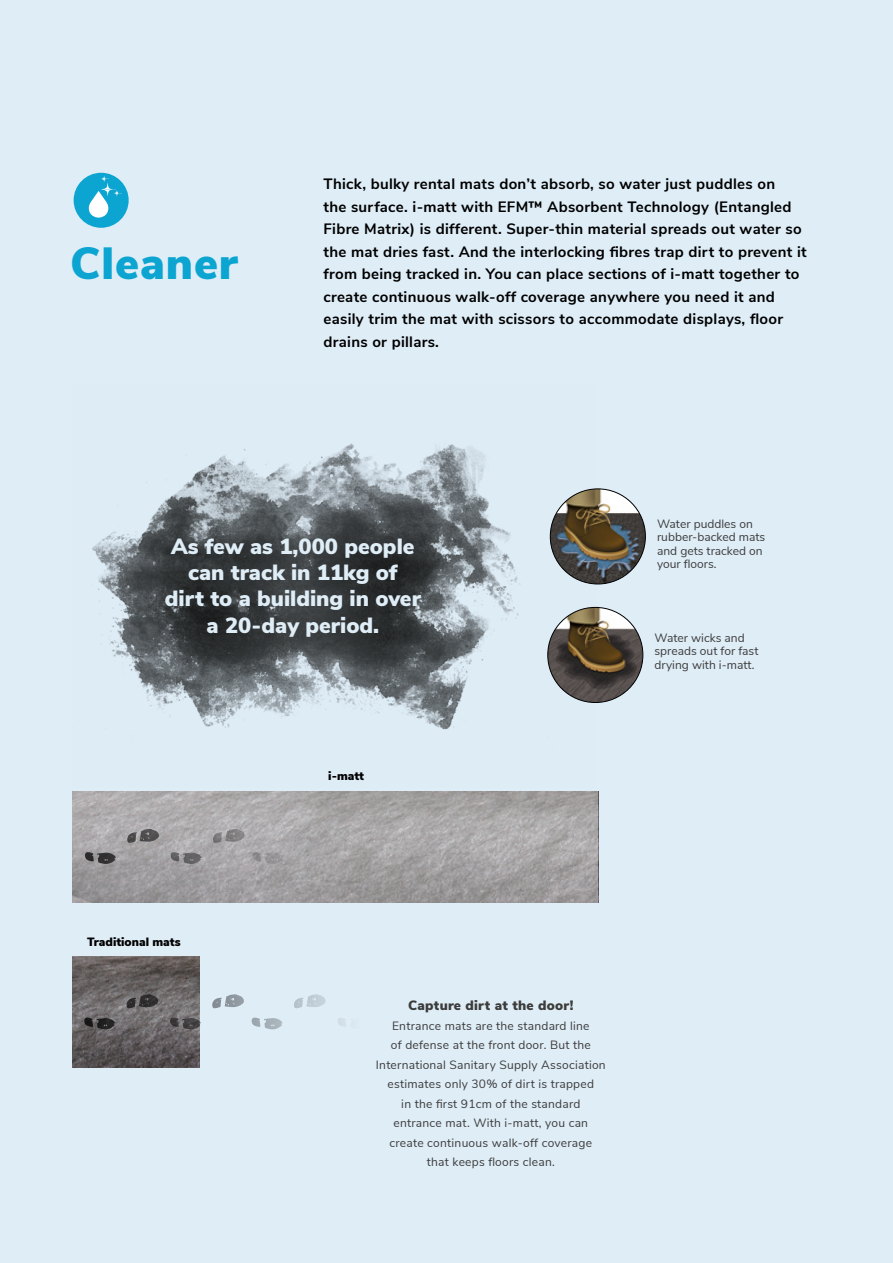
<style>
.page{position:relative;width:893px;height:1263px;background:#dfedf7}
.page>*{position:absolute;margin:0;border:0;box-sizing:border-box;transform-origin:0 0}
.t1{font:900 45px "Nunito Sans";letter-spacing:.02em;color:#0ca4d1}
.t2{font:900 21.9px/26.4px "Nunito Sans";color:#fff;text-align:center}
.t3{font:700 15px/22.5px "Nunito Sans";letter-spacing:.02em;color:#000}
.t4{font:900 13.5px "Nunito Sans";letter-spacing:.02em;color:#3c3c3b}
.t5{font:12px/19.5px "Nunito Sans";letter-spacing:.02em;color:#3c3c3b;text-align:center}
.t6{font:12px/13.5px "Nunito Sans";color:#3c3c3b}
.t7{font:900 12px "Nunito Sans";color:#000}
</style>
<div class="page">
<img style="left:92px;top:443px;width:504px;height:287px">
<div style="left:74px;top:173px;width:55px;height:55px;background:#0ca4d1;border-radius:50%"></div>
<svg style="left:89px;top:175px;width:31px;height:43px"></svg>
<img style="left:548px;top:607px;width:95px;height:95px;border-radius:48px">
<img style="left:550px;top:489px;width:95px;height:95px;border-radius:48px">
<svg style="left:72px;top:957px;width:127px;height:109px;background:#666162"></svg>
<svg style="left:126px;top:994px;width:33px;height:15px"></svg>
<svg style="left:84px;top:1017px;width:31px;height:12px"></svg>
<svg style="left:212px;top:994px;width:32px;height:15px"></svg>
<svg style="left:170px;top:1017px;width:31px;height:12px"></svg>
<svg style="left:294px;top:994px;width:32px;height:15px"></svg>
<svg style="left:251px;top:1017px;width:31px;height:12px"></svg>
<svg style="left:338px;top:1018px;width:8px;height:8px"></svg>
<svg style="left:72px;top:792px;width:526px;height:111px;background:#a6a3a4"></svg>
<svg style="left:127px;top:829px;width:32px;height:14px"></svg>
<svg style="left:85px;top:852px;width:31px;height:12px"></svg>
<svg style="left:213px;top:829px;width:32px;height:14px"></svg>
<svg style="left:170px;top:852px;width:31px;height:12px"></svg>
<svg style="left:294px;top:829px;width:33px;height:14px"></svg>
<svg style="left:252px;top:852px;width:31px;height:12px"></svg>
<svg style="left:380px;top:829px;width:33px;height:14px"></svg>
<svg style="left:338px;top:852px;width:31px;height:12px"></svg>
<svg style="left:468px;top:829px;width:32px;height:14px"></svg>
<svg style="left:426px;top:852px;width:31px;height:12px"></svg>
<h1 class="t1" style="left:70px;top:230px;width:169px">Cleaner</h1>
<p class="t3" style="left:323px;top:172px;width:485px">Thick, bulky rental mats don’t absorb, so water just puddles on<br>the surface. i-matt with EFM™ Absorbent Technology (Entangled Fibre Matrix) is different. Super-thin material spreads out water so the mat dries fast. And the interlocking fibres trap dirt to prevent it from being tracked in. You can place sections of i-matt together to create continuous walk-off coverage anywhere you need it and easily trim the mat with scissors to accommodate displays, floor drains or pillars.</p>
<h2 class="t2" style="left:165px;top:532px;width:257px">As few as 1,000 people can track in 11kg of<br>dirt to a building in over a 20-day period.</h2>
<p class="t7" style="left:328px;top:767px;width:37px">i-matt</p>
<p class="t6" style="left:657px;top:516px;width:110px">Water puddles on rubber-backed mats and gets tracked on your floors.</p>
<p class="t6" style="left:655px;top:630px;width:105px">Water wicks and spreads out for fast drying with i-matt.</p>
<p class="t7" style="left:87px;top:933px;width:95px">Traditional mats</p>
<p class="t4" style="left:408px;top:996px;width:167px">Capture dirt at the door!</p>
<p class="t5" style="left:376px;top:1015px;width:231px">Entrance mats are the standard line<br>of defense at the front door. But the International Sanitary Supply Association estimates only 30% of dirt is trapped<br>in the first 91cm of the standard entrance mat. With i-matt, you can create continuous walk-off coverage<br>that keeps floors clean.</p>
</div>
